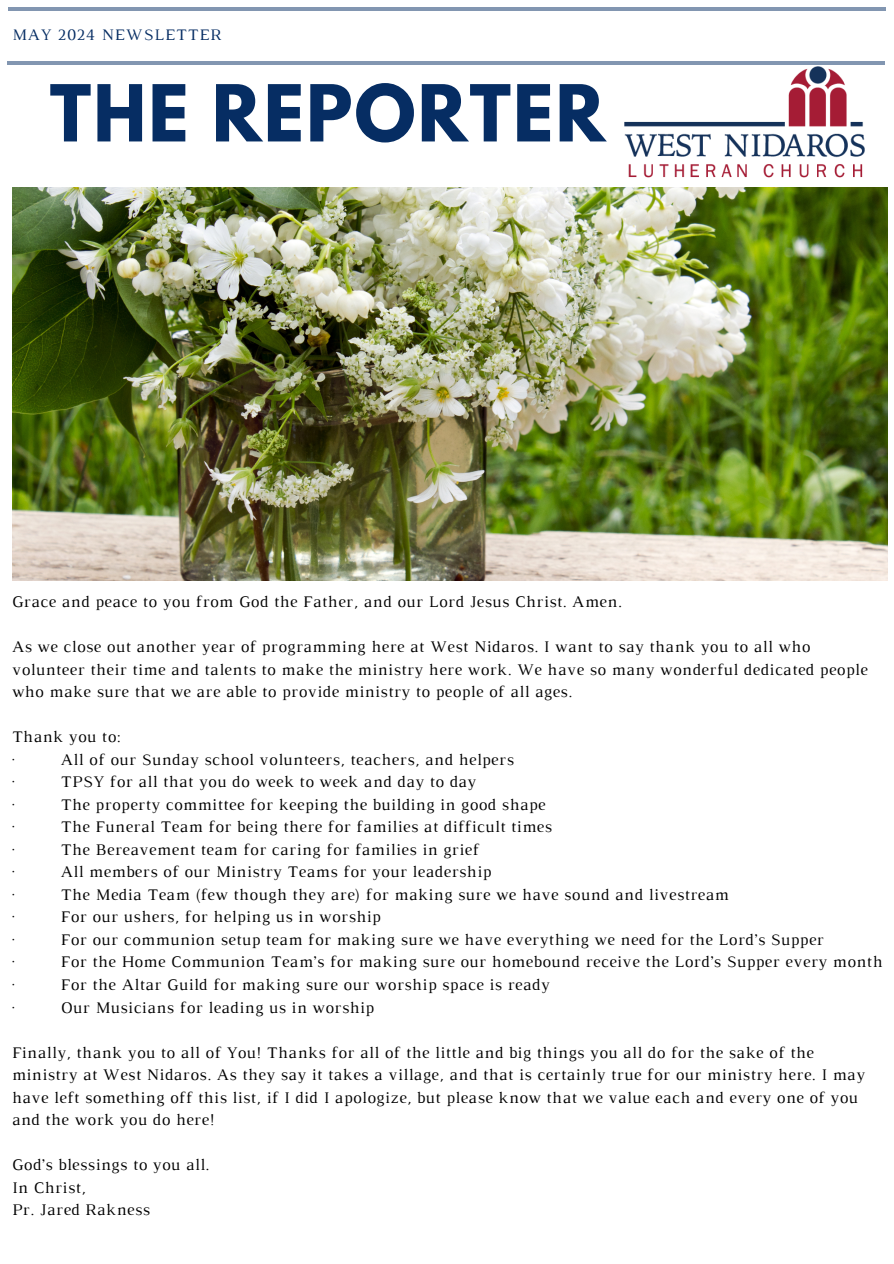
<style>
.page{position:relative;width:894px;height:1264px;background:#fff}
.page>*{position:absolute;margin:0;border:0;box-sizing:border-box;transform-origin:0 0}
.t1{font:700 69.45px "League Spartan";letter-spacing:.03em;color:#062d63}
.t2{font:16.5px/22.5px "Luthier";letter-spacing:.035em;color:#000}
.t3{font:16.35px "Luthier";letter-spacing:.06em;color:#062d63}
</style>
<div class="page">
<hr style="left:8px;top:62px;width:876px;height:3px;background:#062d63">
<img style="left:12px;top:188px;width:875px;height:392px">
<img style="left:618px;top:61px;width:252px;height:117px">
<hr style="left:8px;top:7px;width:877px;height:4px;background:#8296b1">
<p class="t3" style="left:12px;top:29px;width:211px">MAY 2024 NEWSLETTER</p>
<p class="t1" style="left:50px;top:79px;width:557px">THE REPORTER</p>
<p class="t2" style="left:12px;top:592px;width:611px">Grace and peace to you from God the Father, and our Lord Jesus Christ. Amen.</p>
<p class="t2" style="left:12px;top:637px;width:856px">As we close out another year of programming here at West Nidaros. I want to say thank you to all who volunteer their time and talents to make the ministry here work. We have so many wonderful dedicated people who make sure that we are able to provide ministry to people of all ages.</p>
<p class="t2" style="left:12px;top:727px;width:110px">Thank you to:</p>
<p class="t2" style="left:12px;top:749px;width:4px">·</p>
<p class="t2" style="left:61px;top:749px;width:454px">All of our Sunday school volunteers, teachers, and helpers</p>
<p class="t2" style="left:12px;top:772px;width:4px">·</p>
<p class="t2" style="left:61px;top:772px;width:417px">TPSY for all that you do week to week and day to day</p>
<p class="t2" style="left:12px;top:794px;width:4px">·</p>
<p class="t2" style="left:61px;top:794px;width:486px">The property committee for keeping the building in good shape</p>
<p class="t2" style="left:12px;top:817px;width:4px">·</p>
<p class="t2" style="left:61px;top:817px;width:492px">The Funeral Team for being there for families at difficult times</p>
<p class="t2" style="left:12px;top:839px;width:4px">·</p>
<p class="t2" style="left:61px;top:839px;width:419px">The Bereavement team for caring for families in grief</p>
<p class="t2" style="left:12px;top:862px;width:4px">·</p>
<p class="t2" style="left:61px;top:862px;width:431px">All members of our Ministry Teams for your leadership</p>
<p class="t2" style="left:12px;top:884px;width:4px">·</p>
<p class="t2" style="left:61px;top:884px;width:669px">The Media Team (few though they are) for making sure we have sound and livestream</p>
<p class="t2" style="left:12px;top:907px;width:4px">·</p>
<p class="t2" style="left:61px;top:907px;width:321px">For our ushers, for helping us in worship</p>
<p class="t2" style="left:12px;top:929px;width:4px">·</p>
<p class="t2" style="left:61px;top:929px;width:764px">For our communion setup team for making sure we have everything we need for the Lord’s Supper</p>
<p class="t2" style="left:12px;top:952px;width:4px">·</p>
<p class="t2" style="left:61px;top:952px;width:822px">For the Home Communion Team’s for making sure our homebound receive the Lord’s Supper every month</p>
<p class="t2" style="left:12px;top:974px;width:4px">·</p>
<p class="t2" style="left:61px;top:974px;width:490px">For the Altar Guild for making sure our worship space is ready</p>
<p class="t2" style="left:12px;top:997px;width:4px">·</p>
<p class="t2" style="left:61px;top:997px;width:314px">Our Musicians for leading us in worship</p>
<p class="t2" style="left:12px;top:1042px;width:854px">Finally, thank you to all of You! Thanks for all of the little and big things you all do for the sake of the ministry at West Nidaros. As they say it takes a village, and that is certainly true for our ministry here. I may have left something off this list, if I did I apologize, but please know that we value each and every one of you and the work you do here!</p>
<p class="t2" style="left:12px;top:1154px;width:199px">God’s blessings to you all.</p>
<p class="t2" style="left:12px;top:1177px;width:75px">In Christ,</p>
<p class="t2" style="left:12px;top:1199px;width:139px">Pr. Jared Rakness</p>
</div>
